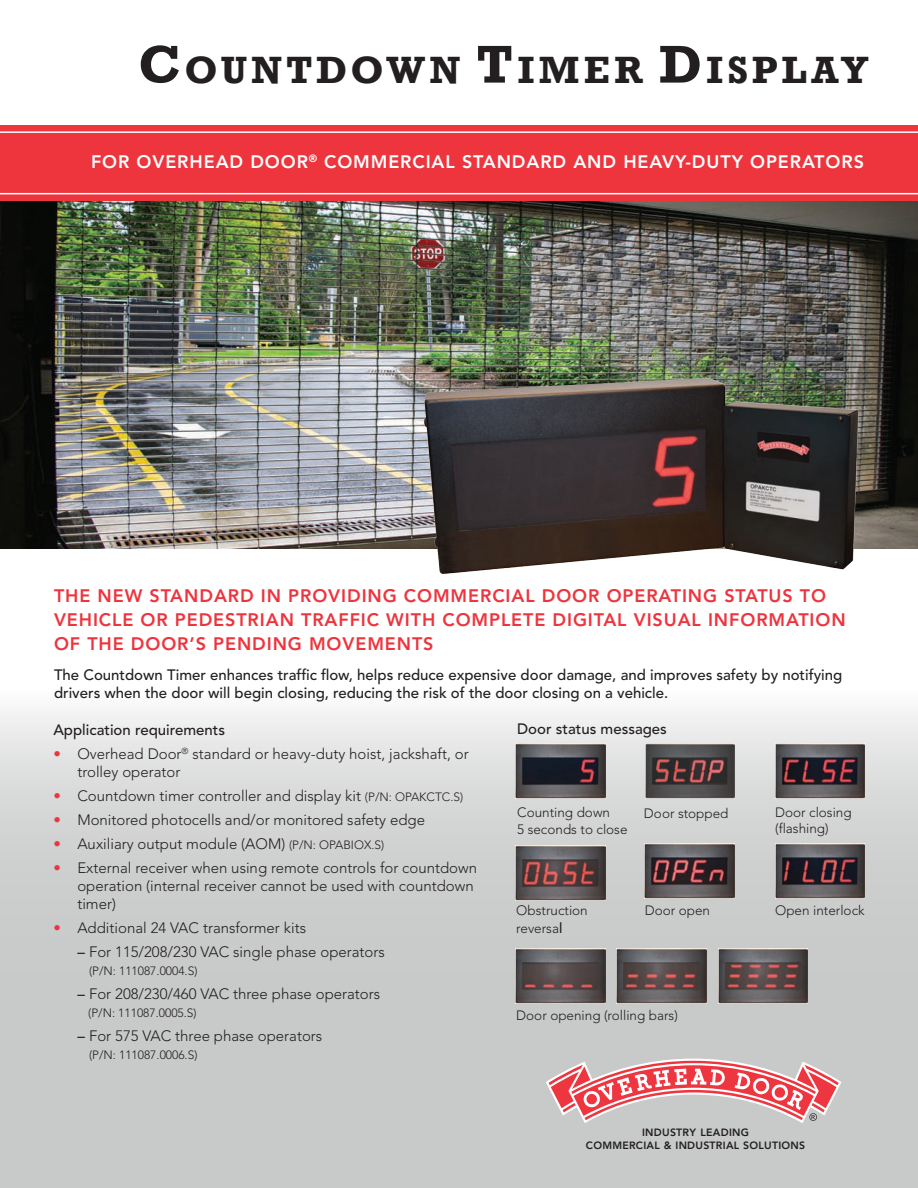
<style>
.page{position:relative;width:918px;height:1188px;background:#fff}
.page>*{position:absolute;margin:0;border:0;box-sizing:border-box;transform-origin:0 0}
.t1{font:700 39px "Rockwell";letter-spacing:.105em;color:#231f20}
.t2{font:800 18px/24px "Avenir LT Std";letter-spacing:.05em;color:#ee343d}
.t3{font:800 18px "Avenir LT Std";letter-spacing:.05em;color:#fff}
.t4{font:300 15px/18px "Avenir LT Std";color:#231f20}
.t5{font:500 15px/18px "Avenir LT Std";color:#231f20}
.t6{font:300 13.5px/16.2px "Avenir LT Std";color:#231f20}
.t7{font:300 12px "Avenir LT Std";color:#231f20}
.t8{font:800 10.5px/13.5px "Avenir LT Std";letter-spacing:.025em;color:#231f20;text-align:center}
.s1{font-size:54px}
.s2{font-weight:500;color:#ee343d}
.s3{font-size:12px}
.s4{font-weight:500}
.s5{font-family:"Helvetica Neue";font-weight:400;font-size:15px}
</style>
<div class="page">
<img style="left:0;top:201px;width:918px;height:348px">
<svg style="left:0;top:711px;width:918px;height:477px;background:#cfd0d0"></svg>
<div style="left:0;top:125px;width:918px;height:76px;background:#ee343d"></div>
<hr style="left:0;top:193px;width:918px;height:1px;background:#fff">
<hr style="left:0;top:131px;width:918px;height:2px;background:#fff">
<img style="left:417px;top:376px;width:447px;height:198px">
<img style="left:775px;top:743px;width:90px;height:55px">
<img style="left:516px;top:845px;width:89px;height:55px">
<img style="left:515px;top:948px;width:90px;height:55px">
<img style="left:617px;top:948px;width:90px;height:55px">
<img style="left:718px;top:948px;width:90px;height:55px">
<img style="left:645px;top:744px;width:90px;height:55px">
<img style="left:516px;top:744px;width:89px;height:55px">
<img style="left:645px;top:843px;width:89px;height:55px">
<img style="left:775px;top:843px;width:90px;height:55px">
<svg style="left:546px;top:1059px;width:296px;height:64px"></svg>
<h1 class="t1" style="left:138px;top:46px;width:732px"><span class="s1">C</span>OUNTDOWN <span class="s1">T</span>IMER <span class="s1">D</span>ISPLAY</h1>
<p class="t3" style="left:91px;top:151px;width:774px">FOR OVERHEAD DOOR<sup>®</sup> COMMERCIAL STANDARD AND HEAVY-DUTY OPERATORS</p>
<p class="t2" style="left:54px;top:584px;width:793px">THE NEW STANDARD IN PROVIDING COMMERCIAL DOOR OPERATING STATUS TO<br>VEHICLE OR PEDESTRIAN TRAFFIC WITH COMPLETE DIGITAL VISUAL INFORMATION<br>OF THE DOOR’S PENDING MOVEMENTS</p>
<p class="t5" style="left:54px;top:666px;width:790px">The Countdown Timer enhances traffic flow, helps reduce expensive door damage, and improves safety by notifying drivers when the door will begin closing, reducing the risk of the door closing on a vehicle.</p>
<p class="t5" style="left:53px;top:721px;width:173px">Application requirements</p>
<p class="t4" style="left:77px;top:744px;width:393px;text-indent:-24px"><span class="s2">•</span> Overhead Door<sup>®</sup> standard or heavy-duty hoist, jackshaft, or trolley operator</p>
<p class="t4" style="left:53px;top:786px;width:411px"><span class="s2">•</span> Countdown timer controller and display kit <span class="s3">(P/N: OPAKCTC.S)</span></p>
<p class="t4" style="left:53px;top:810px;width:373px"><span class="s2">•</span> Monitored photocells and/or monitored safety edge</p>
<p class="t4" style="left:53px;top:834px;width:332px"><span class="s2">•</span> Auxiliary output module (AOM) <span class="s3">(P/N: OPABIOX.S)</span></p>
<p class="t4" style="left:77px;top:858px;width:401px;text-indent:-24px"><span class="s2">•</span> External receiver when using remote controls for countdown operation (internal receiver cannot be used with countdown timer)</p>
<p class="t4" style="left:53px;top:918px;width:254px"><span class="s2">•</span> Additional 24 VAC transformer kits</p>
<p class="t4" style="left:77px;top:942px;width:309px"><span class="s4">–</span> For 115/208/230 VAC single phase operators</p>
<p class="t7" style="left:89px;top:963px;width:110px">(P/N: 111087.0004.S)</p>
<p class="t4" style="left:77px;top:984px;width:304px"><span class="s4">–</span> For 208/230/460 VAC three phase operators</p>
<p class="t7" style="left:88px;top:1005px;width:110px">(P/N: 111087.0005.S)</p>
<p class="t4" style="left:77px;top:1026px;width:246px"><span class="s4">–</span> For 575 VAC three phase operators</p>
<p class="t7" style="left:89px;top:1047px;width:110px">(P/N: 111087.0006.S)</p>
<p class="t5" style="left:517px;top:720px;width:151px">Door status messages</p>
<p class="t6" style="left:517px;top:805px;width:112px">Counting down<br>5 seconds to close</p>
<p class="t6" style="left:775px;top:805px;width:78px">Door closing (flashing)</p>
<p class="t6" style="left:644px;top:805px;width:86px">Door stopped</p>
<p class="t6" style="left:775px;top:902px;width:91px">Open interlock</p>
<p class="t6" style="left:516px;top:901px;width:73px;line-height:18px">Obstruction reversa<span class="s5">l</span></p>
<p class="t6" style="left:645px;top:902px;width:67px">Door open</p>
<p class="t6" style="left:516px;top:1007px;width:163px">Door opening (rolling bars)</p>
<p class="t8" style="left:586px;top:1125px;width:221px">INDUSTRY LEADING<br>COMMERCIAL &amp; INDUSTRIAL SOLUTIONS</p>
</div>
